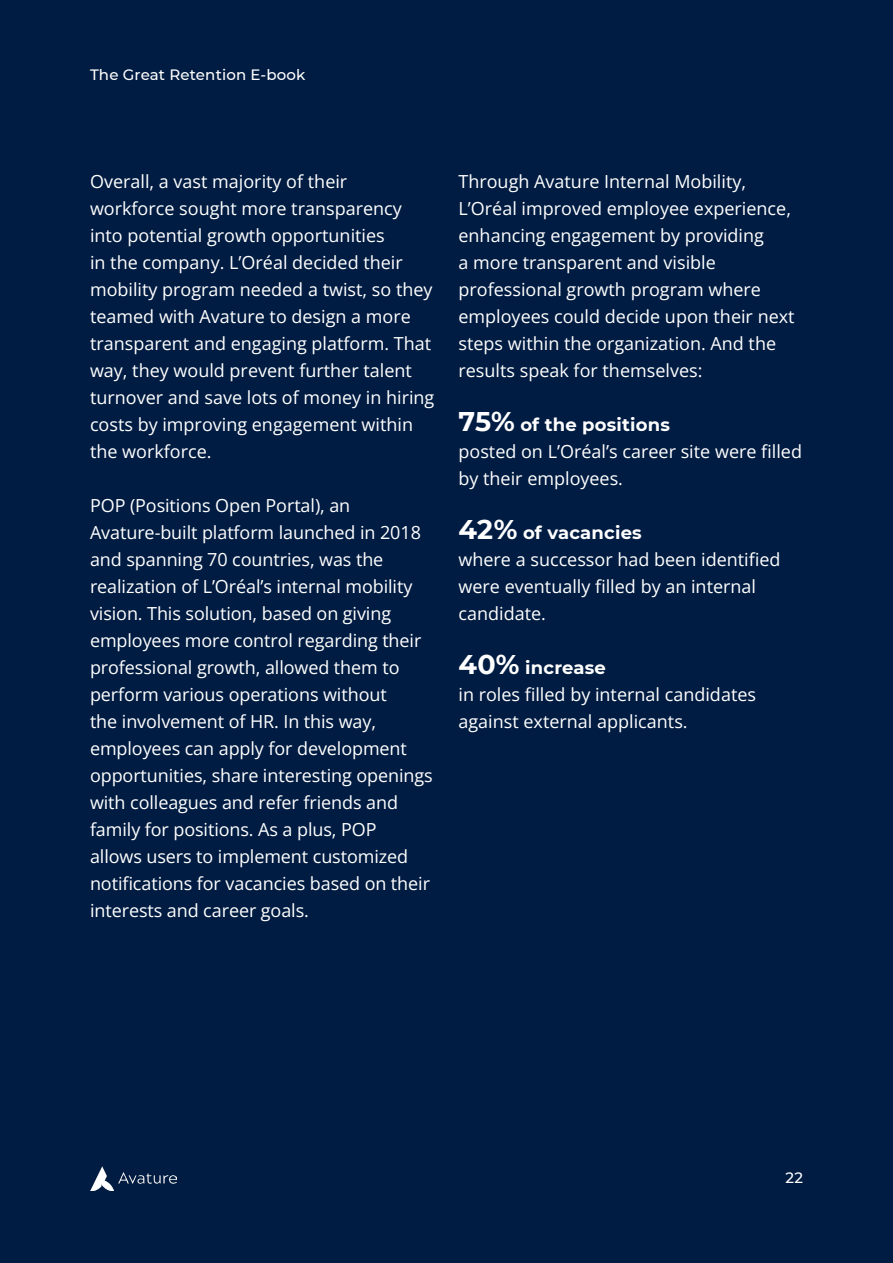
<style>
.page{position:relative;width:893px;height:1263px;background:#001c42}
.page>*{position:absolute;margin:0;border:0;box-sizing:border-box;transform-origin:0 0}
.Baseline_Text{font:18px/27px "Open Sans";color:#fff}
.t1{font:700 18px "Montserrat";letter-spacing:.01em;color:#fff}
.t2{font:500 15px "Montserrat";letter-spacing:.01em;color:#fff}
.s1{font-size:27px}
</style>
<div class="page">
<img style="left:90px;top:1166px;width:86px;height:25px">
<p class="t2" style="left:90px;top:64px;width:217px">The Great Retention E-book</p>
<p class="Baseline_Text" style="left:90px;top:167px;width:346px">Overall, a vast majority of their workforce sought more transparency into potential growth opportunities<br>in the company. L’Oréal decided their mobility program needed a twist, so they teamed with Avature to design a more transparent and engaging platform. That way, they would prevent further talent turnover and save lots of money in hiring costs by improving engagement within the workforce.</p>
<p class="Baseline_Text" style="left:90px;top:491px;width:344px">POP (Positions Open Portal), an Avature-built platform launched in 2018 and spanning 70 countries, was the realization of L’Oréal’s internal mobility vision. This solution, based on giving employees more control regarding their professional growth, allowed them to perform various operations without<br>the involvement of HR. In this way, employees can apply for development opportunities, share interesting openings with colleagues and refer friends and family for positions. As a plus, POP allows users to implement customized notifications for vacancies based on their interests and career goals.</p>
<p class="Baseline_Text" style="left:458px;top:167px;width:338px">Through Avature Internal Mobility, L’Oréal improved employee experience, enhancing engagement by providing<br>a more transparent and visible professional growth program where employees could decide upon their next steps within the organization. And the results speak for themselves:</p>
<p class="t1" style="left:458px;top:411px;width:213px"><span class="s1">75%</span> of the positions</p>
<p class="Baseline_Text" style="left:458px;top:437px;width:345px">posted on L’Oréal’s career site were filled by their employees.</p>
<p class="t1" style="left:458px;top:519px;width:185px"><span class="s1">42%</span> of vacancies</p>
<p class="Baseline_Text" style="left:458px;top:545px;width:323px">where a successor had been identified were eventually filled by an internal candidate.</p>
<p class="t1" style="left:458px;top:654px;width:149px"><span class="s1">40%</span> increase</p>
<p class="Baseline_Text" style="left:458px;top:680px;width:299px">in roles filled by internal candidates against external applicants.</p>
<p class="t2" style="left:786px;top:1168px;width:19px">22</p>
</div>
